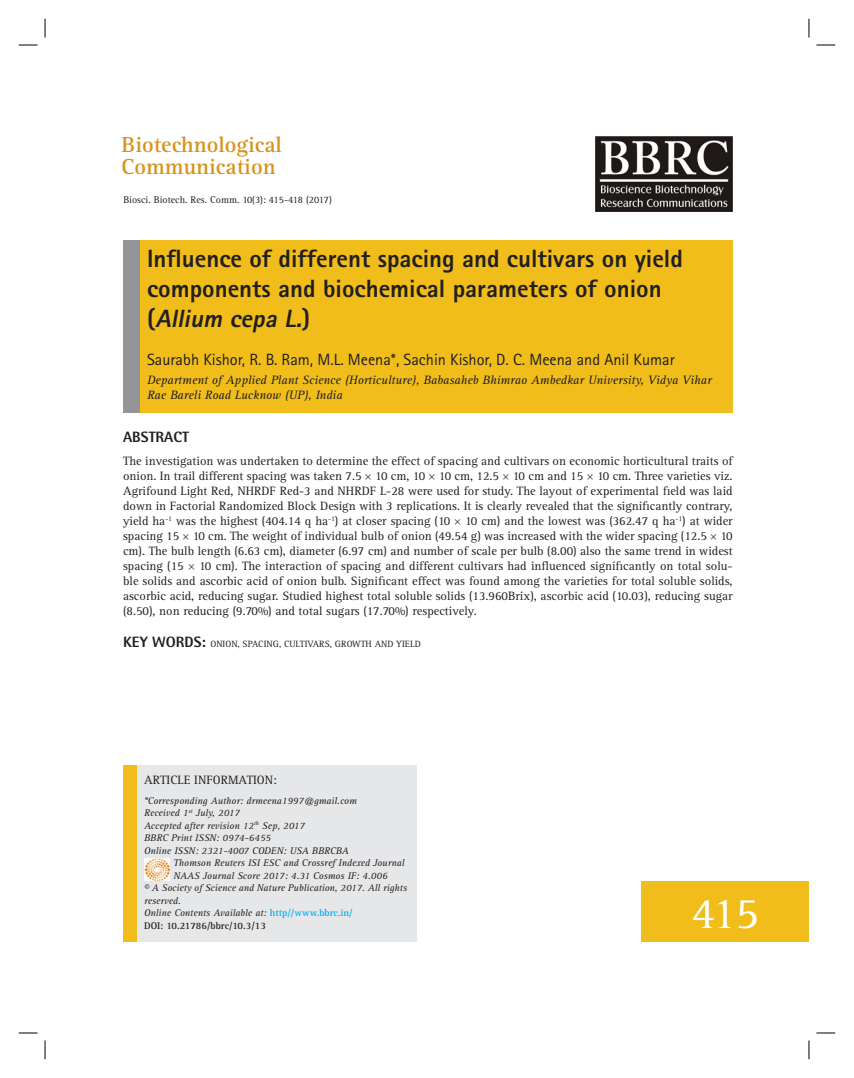
<style>
.page{position:relative;width:854px;height:1078px;background:#fff}
.page>*{position:absolute;margin:0;border:0;box-sizing:border-box;transform-origin:0 0}
.t1{font:45px "Rotis Serif Std";color:#fff}
.t2{font:800 25px/30px "Rotis Sans Serif Std";color:#231f20}
.t3{font:700 22.5px/22.5px "Rotis Serif Std";color:#d6931d}
.t4{font:16.25px "Rotis Sans Serif Std";color:#231f20}
.t5{font:800 15px "Rotis Semi Sans Std";color:#231f20}
.t6{font:12.5px/15px "Rotis Serif Std";color:#231f20;text-align:justify}
.t7{font:italic 12.5px/15px "Rotis Serif Std";color:#231f20}
.t8{font:italic 10px "Rotis Serif Std";color:#231f20}
.t9{font:10px "Rotis Serif Std";color:#231f20}
.t10{font:700 10px "Rotis Serif Std";color:#231f20}
.t11{font:9.38px "Rotis Serif Std";color:#231f20}
.s1{font-style:italic}
.s2{font-family:"Rotis Semi Sans Std";font-weight:800;font-size:15px}
.s3{font-weight:700;font-style:normal;color:#00aeef}
</style>
<div class="page">
<div style="left:132px;top:240px;width:600px;height:173px;background:#f0bd1b"></div>
<div style="left:123px;top:240px;width:16px;height:173px;background:#939598"></div>
<div style="left:641px;top:882px;width:167px;height:60px;background:#f0bd1b"></div>
<img style="left:595px;top:137px;width:137px;height:75px">
<div style="left:137px;top:765px;width:280px;height:177px;background:#e6e7e8"></div>
<div style="left:123px;top:765px;width:14px;height:177px;background:#f0bd1b"></div>
<img style="left:144px;top:858px;width:26px;height:23px">
<svg style="left:19px;top:44px;width:19px;height:2px"></svg>
<svg style="left:816px;top:44px;width:19px;height:2px"></svg>
<svg style="left:19px;top:1032px;width:19px;height:2px"></svg>
<svg style="left:816px;top:1032px;width:19px;height:2px"></svg>
<svg style="left:44px;top:19px;width:2px;height:19px"></svg>
<svg style="left:44px;top:1040px;width:2px;height:19px"></svg>
<svg style="left:808px;top:19px;width:1px;height:19px"></svg>
<svg style="left:808px;top:1040px;width:1px;height:19px"></svg>
<h3 class="t3" style="left:121px;top:135px;width:162px">Biotechnological<br>Communication</h3>
<p class="t9" style="left:123px;top:196px;width:210px">Biosci. Biotech. Res. Comm. 10(3): 415-418 (2017)</p>
<h2 class="t2" style="left:147px;top:246px;width:537px">Influence of different spacing and cultivars on yield components and biochemical parameters of onion (<span class="s1">Allium cepa L.</span>)</h2>
<h3 class="t4" style="left:147px;top:353px;width:529px">Saurabh Kishor, R. B. Ram, M.L. Meena*, Sachin Kishor, D. C. Meena and Anil Kumar</h3>
<p class="t7" style="left:147px;top:373px;width:566px">Department of Applied Plant Science (Horticulture), Babasaheb Bhimrao Ambedkar University, Vidya Vihar<br>Rae Bareli Road Lucknow (UP), India</p>
<p class="t5" style="left:123px;top:432px;width:67px">ABSTRACT</p>
<p class="t6" style="left:123px;top:454px;width:611px">The investigation was undertaken to determine the effect of spacing and cultivars on economic horticultural traits of onion. In trail different spacing was taken 7.5 10 cm, 10 10 cm, 12.5 10 cm and 15 10 cm. Three varieties viz.<br>Agrifound Light Red, NHRDF Red-3 and NHRDF L-28 were used for study. The layout of experimental field was laid down in Factorial Randomized Block Design with 3 replications. It is clearly revealed that the significantly contrary, yield ha<sup>-1</sup> was the highest (404.14 q ha<sup>-1</sup>) at closer spacing (10 10 cm) and the lowest was (362.47 q ha<sup>-1</sup>) at wider spacing 15 10 cm. The weight of individual bulb of onion (49.54 g) was increased with the wider spacing (12.5 10 cm). The bulb length (6.63 cm), diameter (6.97 cm) and number of scale per bulb (8.00) also the same trend in widest spacing (15 10 cm). The interaction of spacing and different cultivars had influenced significantly on total solu&shy;ble solids and ascorbic acid of onion bulb. Significant effect was found among the varieties for total soluble solids, ascorbic acid, reducing sugar. Studied highest total soluble solids (13.960Brix), ascorbic acid (10.03), reducing sugar (8.50), non reducing (9.70%) and total sugars (17.70%) respectively.</p>
<p class="t11" style="left:123px;top:640px;width:299px"><span class="s2">KEY WORDS:</span> ONION, SPACING, CULTIVARS, GROWTH AND YIELD</p>
<p class="t6" style="left:144px;top:773px;width:134px">ARTICLE INFORMATION:</p>
<p class="t8" style="left:144px;top:796px;width:214px">*Corresponding Author: drmeena1997@gmail.com</p>
<p class="t8" style="left:144px;top:809px;width:97px">Received 1<sup>st</sup> July, 2017</p>
<p class="t8" style="left:144px;top:821px;width:162px">Accepted after revision 12<sup>th</sup> Sep, 2017</p>
<p class="t8" style="left:144px;top:834px;width:128px">BBRC Print ISSN: 0974-6455</p>
<p class="t8" style="left:144px;top:846px;width:206px">Online ISSN: 2321-4007 CODEN: USA BBRCBA</p>
<p class="t8" style="left:173px;top:859px;width:232px">Thomson Reuters ISI ESC and Crossref Indexed Journal</p>
<p class="t8" style="left:173px;top:871px;width:215px">NAAS Journal Score 2017: 4.31 Cosmos IF: 4.006</p>
<p class="t8" style="left:144px;top:884px;width:264px">© A Society of Science and Nature Publication, 2017. All rights</p>
<p class="t8" style="left:144px;top:896px;width:38px">reserved.</p>
<p class="t8" style="left:144px;top:909px;width:210px">Online Contents Available at: <span class="s3">http//www.bbrc.in/</span></p>
<p class="t10" style="left:144px;top:921px;width:123px">DOI: 10.21786/bbrc/10.3/13</p>
<h1 class="t1" style="left:691px;top:894px;width:69px">415</h1>
</div>
